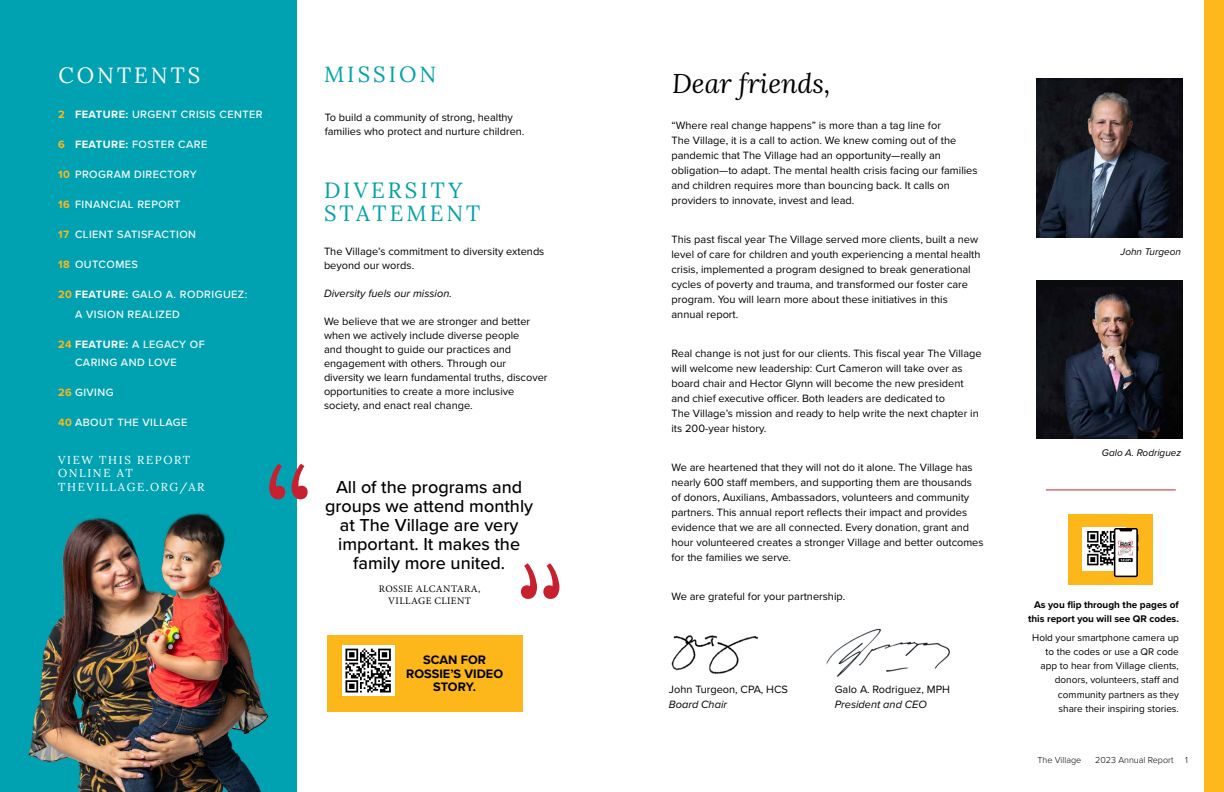
<style>
.page{position:relative;width:1224px;height:792px;background:#fff}
.page>*{position:absolute;margin:0;border:0;box-sizing:border-box;transform-origin:0 0}
.t1{font:italic 26.9px "Lora";color:#000}
.t2{font:22px/23px "Lora";letter-spacing:.14em;color:#00a1aa}
.t3{font:22px "Lora";letter-spacing:.14em;color:#fff}
.t4{font:500 18px/19px "Proxima Nova";color:#000;text-align:center}
.t5{font:700 12.7px/13.8px "Proxima Nova";color:#000;text-align:center}
.t6{font:11.5px/13.4px "Lora";letter-spacing:.14em;color:#fff}
.t7{font:11px/15px "Proxima Nova";color:#000}
.t8{font:500 11px/20px "Proxima Nova";letter-spacing:.04em;color:#fff}
.t9{font:italic 11px "Proxima Nova";color:#000}
.t10{font:10px/14.2px "Proxima Nova";color:#000;text-align:right}
.t11{font:700 10px/14.2px "Proxima Nova";color:#000;text-align:center}
.t12{font:10px/12px "Minion Pro";letter-spacing:.04em;color:#000;text-align:center}
.t13{font:italic 10px "Proxima Nova";color:#000}
.t14{font:300 9px "Proxima Nova";color:#000}
.s1{font-weight:700;color:#ffb81c}
.s2{font-weight:700}
.s3{font-weight:700;color:#fdb71a}
</style>
<div class="page">
<div style="left:1068px;top:514px;width:85px;height:71px;background:#fdb71a"></div>
<div style="left:327px;top:635px;width:196px;height:76px;background:#fdb71a"></div>
<div style="left:0;top:0;width:297px;height:792px;background:#00a2b2"></div>
<div style="left:1205px;top:0;width:19px;height:792px;background:#ffb81c"></div>
<img style="left:826px;top:628px;width:124px;height:49px">
<img style="left:671px;top:635px;width:88px;height:39px">
<img style="left:1036px;top:78px;width:146px;height:160px">
<div style="left:1036px;top:281px;width:146px;height:158px;background:#0a0b0d"></div>
<img style="left:1036px;top:288px;width:146px;height:151px">
<img style="left:28px;top:513px;width:241px;height:279px">
<svg style="left:269px;top:464px;width:39px;height:35px"></svg>
<svg style="left:521px;top:563px;width:38px;height:36px"></svg>
<hr style="left:1046px;top:490px;width:130px;height:1px;background:#c7202f">
<div style="left:342px;top:645px;width:52px;height:51px;background:#fff"></div>
<svg style="left:345px;top:649px;width:46px;height:44px"></svg>
<div style="left:1082px;top:527px;width:43px;height:43px;background:#fff"></div>
<svg style="left:1087px;top:528px;width:52px;height:50px"></svg>
<h2 class="t3" style="left:58px;top:59px;width:144px">CONTENTS</h2>
<p class="t8" style="left:58px;top:103px;width:206px"><span class="s1">2</span> <span class="s2">FEATURE:</span> URGENT CRISIS CENTER</p>
<p class="t8" style="left:58px;top:133px;width:151px"><span class="s1">6</span> <span class="s2">FEATURE:</span> FOSTER CARE</p>
<p class="t8" style="left:58px;top:163px;width:140px"><span class="s1">10</span> PROGRAM DIRECTORY</p>
<p class="t8" style="left:58px;top:193px;width:124px"><span class="s1">16</span> FINANCIAL REPORT</p>
<p class="t8" style="left:58px;top:223px;width:139px"><span class="s3">17</span> CLIENT SATISFACTION</p>
<p class="t8" style="left:58px;top:253px;width:82px"><span class="s3">18</span> OUTCOMES</p>
<p class="t8" style="left:75px;top:283px;width:174px;text-indent:-17px"><span class="s3">20</span> <span class="s2">FEATURE:</span> GALO A. RODRIGUEZ:<br>A VISION REALIZED</p>
<p class="t8" style="left:75px;top:334px;width:131px;line-height:18px;text-indent:-17px"><span class="s3">24</span> <span class="s2">FEATURE:</span> A LEGACY OF<br>CARING AND LOVE</p>
<p class="t8" style="left:58px;top:381px;width:57px"><span class="s3">26</span> GIVING</p>
<p class="t8" style="left:58px;top:411px;width:131px"><span class="s3">40</span> ABOUT THE VILLAGE</p>
<p class="t6" style="left:58px;top:452px;width:148px">VIEW THIS REPORT<br>ONLINE AT<br>THEVILLAGE.ORG/AR</p>
<h2 class="t2" style="left:324px;top:62px;width:114px">MISSION</h2>
<p class="t7" style="left:325px;top:110px;width:201px;line-height:14px">To build a community of strong, healthy families who protect and nurture children.</p>
<h2 class="t2" style="left:324px;top:177px;width:158px">DIVERSITY<br>STATEMENT</h2>
<p class="t7" style="left:324px;top:244px;width:222px;line-height:14px">The Village’s commitment to diversity extends beyond our words.</p>
<p class="t9" style="left:324px;top:285px;width:130px">Diversity fuels our mission.</p>
<p class="t7" style="left:324px;top:314px;width:225px;line-height:14px">We believe that we are stronger and better when we actively include diverse people<br>and thought to guide our practices and engagement with others. Through our diversity we learn fundamental truths, discover opportunities to create a more inclusive society, and enact real change.</p>
<h3 class="t4" style="left:325px;top:477px;width:210px">All of the programs and groups we attend monthly at The Village are very important. It makes the family more united.</h3>
<p class="t12" style="left:379px;top:583px;width:103px">ROSSIE ALCANTARA,<br>VILLAGE CLIENT</p>
<p class="t5" style="left:406px;top:652px;width:98px">SCAN FOR<br>ROSSIE’S VIDEO<br>STORY.</p>
<h1 class="t1" style="left:672px;top:66px;width:160px">Dear friends,</h1>
<p class="t7" style="left:671px;top:118px;width:308px">“Where real change happens” is more than a tag line for<br>The Village, it is a call to action. We knew coming out of the pandemic that The Village had an opportunity—really an obligation—to adapt. The mental health crisis facing our families and children requires more than bouncing back. It calls on providers to innovate, invest and lead.</p>
<p class="t7" style="left:671px;top:232px;width:311px">This past fiscal year The Village served more clients, built a new level of care for children and youth experiencing a mental health crisis, implemented a program designed to break generational cycles of poverty and trauma, and transformed our foster care program. You will learn more about these initiatives in this annual report.</p>
<p class="t7" style="left:671px;top:346px;width:312px">Real change is not just for our clients. This fiscal year The Village will welcome new leadership: Curt Cameron will take over as board chair and Hector Glynn will become the new president and chief executive officer. Both leaders are dedicated to<br>The Village’s mission and ready to help write the next chapter in its 200-year history.</p>
<p class="t7" style="left:671px;top:460px;width:314px">We are heartened that they will not do it alone. The Village has nearly 600 staff members, and supporting them are thousands of donors, Auxilians, Ambassadors, volunteers and community partners. This annual report reflects their impact and provides evidence that we are all connected. Every donation, grant and hour volunteered creates a stronger Village and better outcomes for the families we serve.</p>
<p class="t7" style="left:671px;top:589px;width:175px">We are grateful for your partnership.</p>
<p class="t7" style="left:669px;top:682px;width:121px">John Turgeon, CPA, HCS</p>
<p class="t9" style="left:669px;top:696px;width:60px">Board Chair</p>
<p class="t7" style="left:835px;top:682px;width:117px">Galo A. Rodriguez, MPH</p>
<p class="t9" style="left:835px;top:696px;width:94px">President and CEO</p>
<p class="t13" style="left:1121px;top:244px;width:62px">John Turgeon</p>
<p class="t13" style="left:1102px;top:445px;width:81px">Galo A. Rodriguez</p>
<p class="t11" style="left:1028px;top:597px;width:152px">As you flip through the pages of this report you will see QR codes.</p>
<p class="t10" style="left:1032px;top:630px;width:148px">Hold your smartphone camera up to the codes or use a QR code app to hear from Village clients, donors, volunteers, staff and community partners as they share their inspiring stories.</p>
<p class="t14" style="left:1037px;top:753px;width:45px">The Village</p>
<p class="t14" style="left:1095px;top:753px;width:80px">2023 Annual Report</p>
<p class="t14" style="left:1185px;top:753px;width:4px">1</p>
</div>
